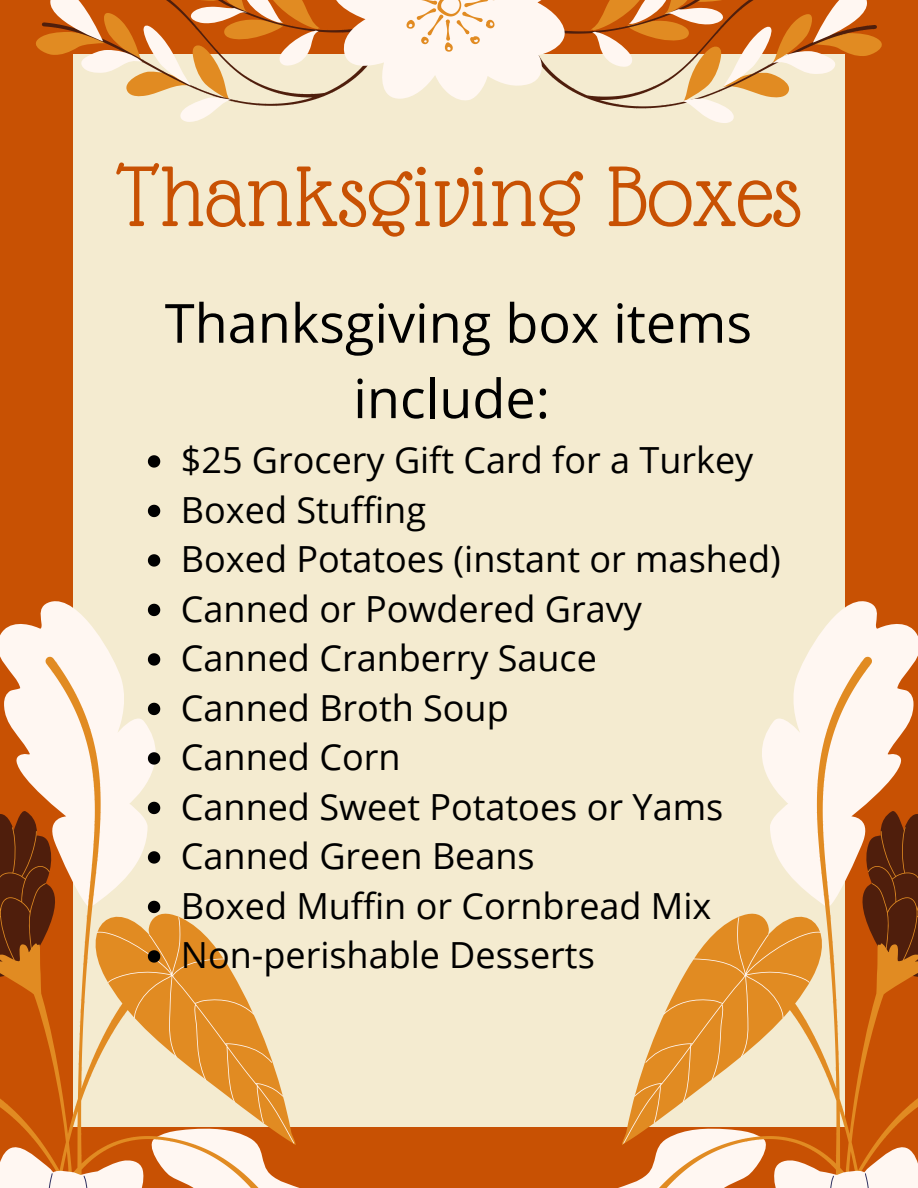
<style>
.page{position:relative;width:918px;height:1188px;background:#c85103}
.page>*{position:absolute;margin:0;border:0;box-sizing:border-box;transform-origin:0 0}
.t1{font:93.45px "Glass Antiqua";color:#c85103}
.t2{font:54px/75.3px "Open Sans";color:#000;text-align:center}
.t3{font:36px/49.5px "Open Sans";color:#000}
</style>
<div class="page">
<div style="left:73px;top:54px;width:772px;height:1072px;background:#f4ebd0"></div>
<svg style="left:0;top:601px;width:350px;height:587px"></svg>
<svg style="left:0;top:657px;width:296px;height:531px"></svg>
<svg style="left:0;top:917px;width:294px;height:271px"></svg>
<div style="left:0;top:1173px;width:126px;height:15px;background:#fff7f2"></div>
<svg style="left:568px;top:601px;width:350px;height:587px"></svg>
<svg style="left:622px;top:657px;width:296px;height:531px"></svg>
<svg style="left:623px;top:917px;width:295px;height:271px"></svg>
<div style="left:792px;top:1173px;width:126px;height:15px;background:#fff7f2"></div>
<svg style="left:42px;top:22px;width:835px;height:34px"></svg>
<svg style="left:50px;top:0;width:817px;height:123px"></svg>
<svg style="left:93px;top:0;width:730px;height:52px"></svg>
<svg style="left:148px;top:455px;width:12px;height:13px"></svg>
<svg style="left:148px;top:505px;width:12px;height:12px"></svg>
<svg style="left:148px;top:554px;width:12px;height:13px"></svg>
<svg style="left:148px;top:604px;width:12px;height:12px"></svg>
<svg style="left:148px;top:653px;width:12px;height:13px"></svg>
<svg style="left:148px;top:703px;width:12px;height:12px"></svg>
<svg style="left:148px;top:752px;width:12px;height:13px"></svg>
<svg style="left:148px;top:802px;width:12px;height:12px"></svg>
<svg style="left:148px;top:851px;width:12px;height:13px"></svg>
<svg style="left:148px;top:901px;width:12px;height:12px"></svg>
<svg style="left:148px;top:950px;width:12px;height:13px"></svg>
<h1 class="t1" style="left:116px;top:148px;width:687px">Thanksgiving Boxes</h1>
<h2 class="t2" style="left:165px;top:284px;width:589px">Thanksgiving box items include:</h2>
<p class="t3" style="left:181px;top:435px;width:601px">$25 Grocery Gift Card for a Turkey<br>Boxed Stuffing<br>Boxed Potatoes (instant or mashed)<br>Canned or Powdered Gravy<br>Canned Cranberry Sauce<br>Canned Broth Soup<br>Canned Corn<br>Canned Sweet Potatoes or Yams<br>Canned Green Beans<br>Boxed Muffin or Cornbread Mix<br>Non-perishable Desserts</p>
</div>
